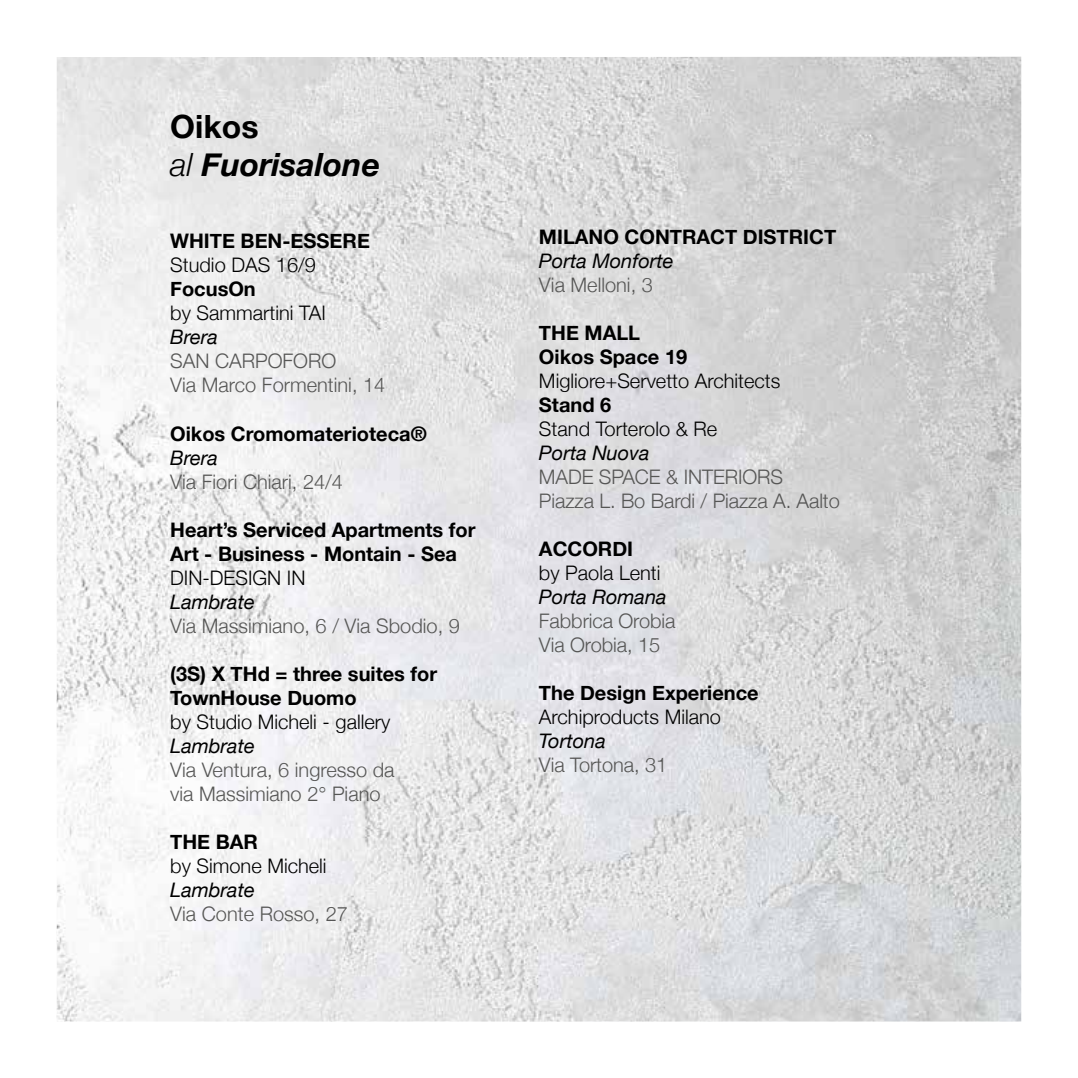
<style>
.page{position:relative;width:1078px;height:1078px;background:#fff}
.page>*{position:absolute;margin:0;border:0;box-sizing:border-box;transform-origin:0 0}
.t1{font:italic 700 32px/38.4px "Helvetica Neue";color:#000}
.t2{font:300 20px/24px "Helvetica Neue";color:#565655}
.t3{font:700 20px/24px "Helvetica Neue";color:#000}
.t4{font:300 20px "Helvetica Neue";color:#000}
.t5{font:italic 20px "Helvetica Neue";color:#000}
.s1{font-style:normal}
.s2{font-weight:300}
</style>
<div class="page">
<img style="left:57px;top:57px;width:963px;height:964px">
<h1 class="t1" style="left:170px;top:106px;width:211px"><span class="s1">Oikos<br></span><span class="s2">al</span> Fuorisalone</h1>
<p class="t3" style="left:170px;top:229px;width:201px">WHITE BEN-ESSERE</p>
<p class="t4" style="left:170px;top:253px;width:147px">Studio DAS 16/9</p>
<p class="t3" style="left:170px;top:277px;width:87px">FocusOn</p>
<p class="t4" style="left:170px;top:301px;width:157px">by Sammartini TAI</p>
<p class="t5" style="left:170px;top:325px;width:49px">Brera</p>
<p class="t2" style="left:170px;top:349px;width:217px">SAN CARPOFORO<br>Via Marco Formentini, 14</p>
<p class="t3" style="left:170px;top:421px;width:258px">Oikos Cromomaterioteca®</p>
<p class="t5" style="left:170px;top:445px;width:49px">Brera</p>
<p class="t2" style="left:170px;top:469px;width:174px">Via Fiori Chiari, 24/4</p>
<p class="t3" style="left:170px;top:517px;width:307px">Heart’s Serviced Apartments for<br>Art - Business - Montain - Sea</p>
<p class="t4" style="left:170px;top:565px;width:137px">DIN-DESIGN IN</p>
<p class="t5" style="left:170px;top:589px;width:86px">Lambrate</p>
<p class="t2" style="left:170px;top:613px;width:291px">Via Massimiano, 6 / Via Sbodio, 9</p>
<p class="t3" style="left:170px;top:661px;width:268px">(3S) X THd = three suites for<br>TownHouse Duomo</p>
<p class="t4" style="left:170px;top:709px;width:222px">by Studio Micheli - gallery</p>
<p class="t5" style="left:170px;top:733px;width:86px">Lambrate</p>
<p class="t2" style="left:170px;top:757px;width:226px">Via Ventura, 6 ingresso da via Massimiano 2° Piano</p>
<p class="t3" style="left:170px;top:829px;width:89px">THE BAR</p>
<p class="t4" style="left:170px;top:853px;width:158px">by Simone Micheli</p>
<p class="t5" style="left:170px;top:877px;width:86px">Lambrate</p>
<p class="t2" style="left:170px;top:901px;width:179px">Via Conte Rosso, 27</p>
<p class="t3" style="left:539px;top:224px;width:298px">MILANO CONTRACT DISTRICT</p>
<p class="t5" style="left:539px;top:248px;width:136px">Porta Monforte</p>
<p class="t2" style="left:539px;top:272px;width:115px">Via Melloni, 3</p>
<p class="t3" style="left:539px;top:320px;width:150px">THE MALL<br>Oikos Space 19</p>
<p class="t4" style="left:539px;top:368px;width:243px">Migliore+Servetto Architects</p>
<p class="t3" style="left:539px;top:392px;width:74px">Stand 6</p>
<p class="t4" style="left:539px;top:416px;width:180px">Stand Torterolo &amp; Re</p>
<p class="t5" style="left:539px;top:440px;width:112px">Porta Nuova</p>
<p class="t2" style="left:539px;top:464px;width:302px">MADE SPACE &amp; INTERIORS<br>Piazza L. Bo Bardi / Piazza A. Aalto</p>
<p class="t3" style="left:539px;top:536px;width:96px">ACCORDI</p>
<p class="t4" style="left:539px;top:560px;width:123px">by Paola Lenti</p>
<p class="t5" style="left:539px;top:584px;width:129px">Porta Romana</p>
<p class="t2" style="left:539px;top:608px;width:138px">Fabbrica Orobia<br>Via Orobia, 15</p>
<p class="t3" style="left:539px;top:680px;width:221px">The Design Experience</p>
<p class="t4" style="left:539px;top:704px;width:183px">Archiproducts Milano</p>
<p class="t5" style="left:539px;top:728px;width:68px">Tortona</p>
<p class="t2" style="left:539px;top:752px;width:130px">Via Tortona, 31</p>
</div>
